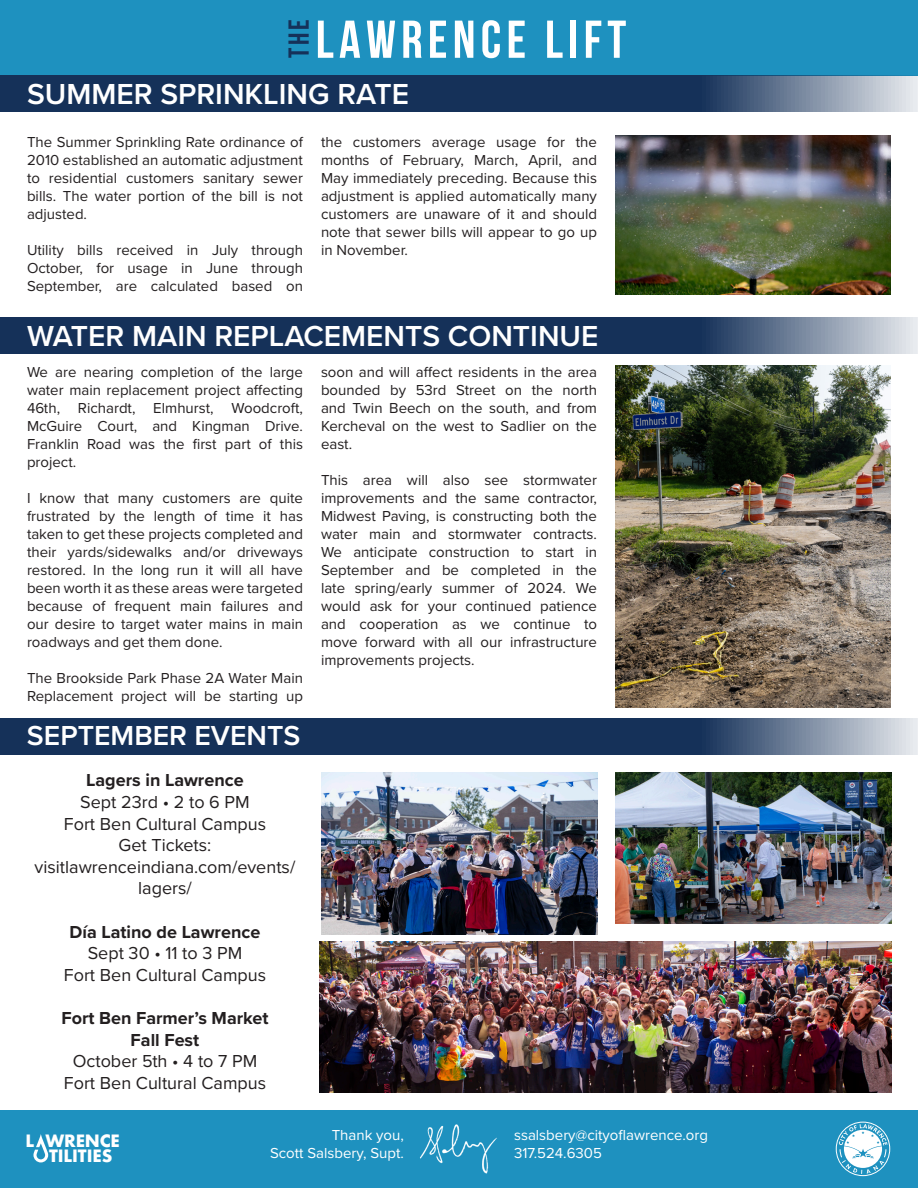
<style>
.page{position:relative;width:918px;height:1188px;background:#fff}
.page>*{position:absolute;margin:0;border:0;box-sizing:border-box;transform-origin:0 0}
.t1{font:700 53.1px "Bebas Neue";letter-spacing:.1em;color:#fff}
.Section{font:600 30px "Proxima Nova";color:#fff}
.t2{font:700 28.8px "Bebas Neue";color:#153159}
.Section-2{font:600 28.5px "Proxima Nova";color:#fff}
.t3{font:18px/21.6px "Proxima Nova";color:#231f20;text-align:center}
.t4{font:700 18px "Proxima Nova";color:#231f20}
.t5{font:700 16.5px "Futura";letter-spacing:-.005em;color:#fff}
.t6{font:15px/18px "Proxima Nova";color:#231f20;text-align:justify}
.t7{font:15px/18px "Proxima Nova";color:#fff}
</style>
<div class="page">
<div style="left:0;top:1110px;width:918px;height:78px;background:#1e91bf"></div>
<div style="left:0;top:0;width:918px;height:76px;background:#1e91bf"></div>
<svg style="left:33px;top:1134px;width:15px;height:28px"></svg>
<div style="left:836px;top:1122px;width:54px;height:54px;border:1px solid #fff;border-radius:50%"></div>
<svg style="left:839px;top:1124px;width:48px;height:50px"></svg>
<img style="left:420px;top:1124px;width:77px;height:50px">
<svg style="left:0;top:76px;width:918px;height:36px;background:#2e476a"></svg>
<svg style="left:0;top:718px;width:918px;height:37px;background:#2e476a"></svg>
<svg style="left:0;top:318px;width:918px;height:36px;background:#2e476a"></svg>
<img style="left:615px;top:135px;width:276px;height:160px">
<img style="left:615px;top:365px;width:276px;height:342px">
<img style="left:321px;top:772px;width:276px;height:163px">
<img style="left:615px;top:772px;width:276px;height:151px">
<img style="left:320px;top:941px;width:571px;height:151px">
<h3 class="t2" style="left:283px;top:58px;width:41px;rotate:-90deg">THE</h3>
<h1 class="t1" style="left:316px;top:10px;width:312px">LAWRENCE LIFT</h1>
<p class="Section" style="left:27px;top:71px;width:384px">SUMMER SPRINKLING RATE</p>
<p class="t6" style="left:27px;top:132px;width:278px">The Summer Sprinkling Rate ordinance of 2010 established an automatic adjustment to residential customers sanitary sewer bills. The water portion of the bill is not adjusted.</p>
<p class="t6" style="left:27px;top:240px;width:278px">Utility bills received in July through October, for usage in June through September, are calculated based on</p>
<p class="t6" style="left:321px;top:132px;width:278px">the customers average usage for the months of February, March, April, and May immediately preceding. Because this adjustment is applied automatically many customers are unaware of it and should note that sewer bills will appear to go up in November.</p>
<p class="Section" style="left:27px;top:313px;width:573px">WATER MAIN REPLACEMENTS CONTINUE</p>
<p class="t6" style="left:27px;top:362px;width:278px">We are nearing completion of the large water main replacement project affecting 46th, Richardt, Elmhurst, Woodcroft, McGuire Court, and Kingman Drive.<br>Franklin Road was the first part of this project.</p>
<p class="t6" style="left:27px;top:488px;width:278px">I know that many customers are quite frustrated by the length of time it has taken to get these projects completed and their yards/sidewalks and/or driveways restored. In the long run it will all have been worth it as these areas were targeted because of frequent main failures and our desire to target water mains in main roadways and get them done.</p>
<p class="t6" style="left:27px;top:668px;width:278px">The Brookside Park Phase 2A Water Main<br>Replacement project will be starting up</p>
<p class="Section-2" style="left:27px;top:714px;width:275px">SEPTEMBER EVENTS</p>
<p class="t4" style="left:86px;top:767px;width:159px">Lagers in Lawrence</p>
<p class="t3" style="left:80px;top:790px;width:171px">Sept 23rd • 2 to 6 PM</p>
<p class="t3" style="left:64px;top:812px;width:204px">Fort Ben Cultural Campus</p>
<p class="t3" style="left:119px;top:834px;width:94px">Get Tickets:</p>
<p class="t3" style="left:35px;top:855px;width:262px">visitlawrenceindiana.com/events/ lagers/</p>
<p class="t4" style="left:70px;top:918px;width:192px">Día Latino de Lawrence</p>
<p class="t3" style="left:88px;top:942px;width:156px">Sept 30 • 11 to 3 PM</p>
<p class="t3" style="left:64px;top:963px;width:204px">Fort Ben Cultural Campus</p>
<p class="t4" style="left:61px;top:1005px;width:209px">Fort Ben Farmer’s Market</p>
<p class="t4" style="left:131px;top:1026px;width:70px">Fall Fest</p>
<p class="t3" style="left:73px;top:1050px;width:186px">October 5th • 4 to 7 PM</p>
<p class="t3" style="left:64px;top:1071px;width:204px">Fort Ben Cultural Campus</p>
<p class="t6" style="left:321px;top:362px;width:278px">soon and will affect residents in the area bounded by 53rd Street on the north and Twin Beech on the south, and from Kercheval on the west to Sadlier on the east.</p>
<p class="t6" style="left:321px;top:470px;width:278px">This area will also see stormwater improvements and the same contractor, Midwest Paving, is constructing both the water main and stormwater contracts.<br>We anticipate construction to start in September and be completed in the late spring/early summer of 2024. We would ask for your continued patience and cooperation as we continue to move forward with all our infrastructure improvements projects.</p>
<p class="t5" style="left:25px;top:1129px;width:96px">L WRENCE</p>
<p class="t7" style="left:514px;top:1126px;width:195px">ssalsbery@cityoflawrence.org<br>317.524.6305</p>
<p class="t7" style="left:270px;top:1126px;width:135px;text-align:right">Thank you,<br>Scott Salsbery, Supt.</p>
<p class="t5" style="left:49px;top:1144px;width:65px">TILITIES</p>
</div>
